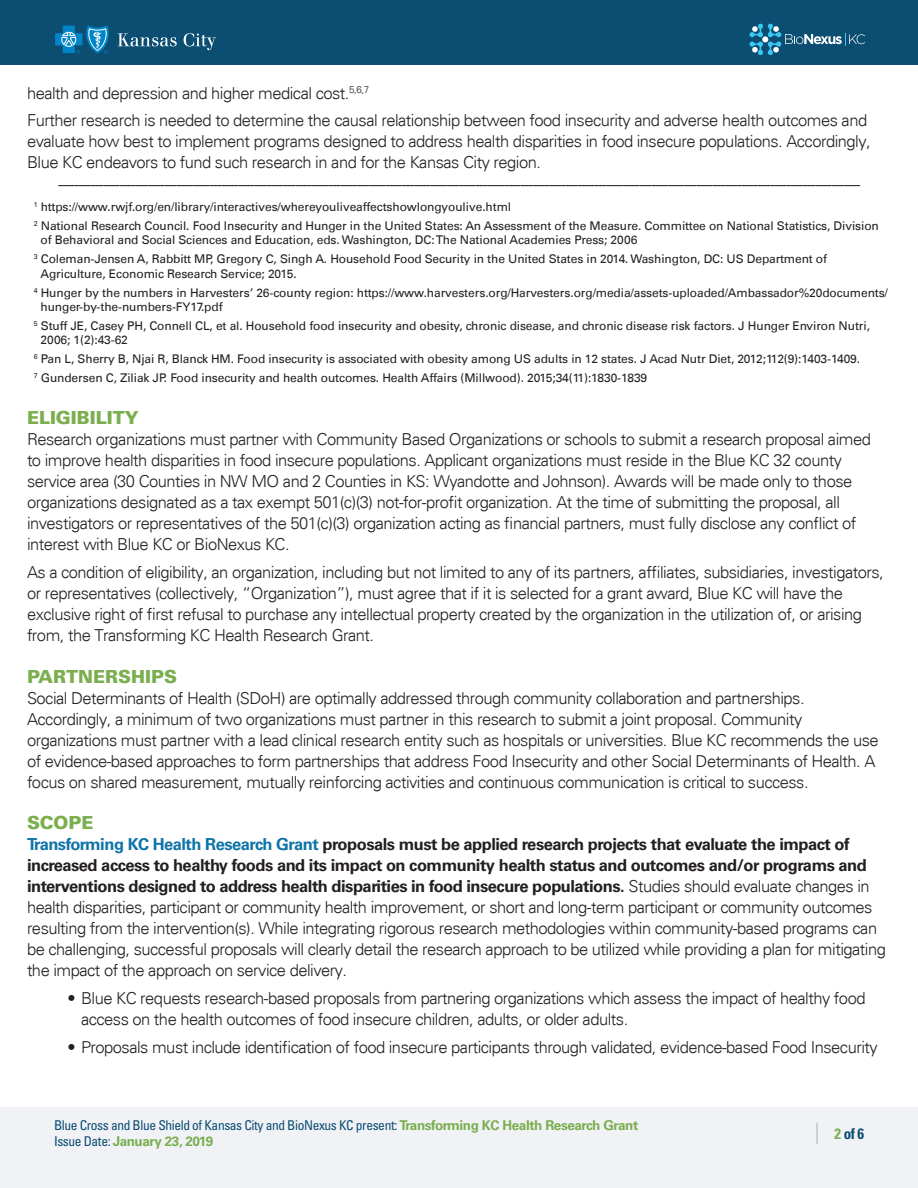
<style>
.page{position:relative;width:918px;height:1188px;background:#fff}
.page>*{position:absolute;margin:0;border:0;box-sizing:border-box;transform-origin:0 0}
.HORG_S1{font:900 18px "Univers LT Std";color:#7aae4e}
.HORG_Body{font:300 16.5px/21px "Univers";letter-spacing:-.03em;color:#231f20}
.t1{font:700 condensed 15px "Univers LT Std";color:#0c4e72}
.t2{font:condensed 13.5px/16.2px "Univers LT Std";letter-spacing:-.03em;color:#0c4e72}
.HORG_Footnote{font:12px/14.4px "Univers LT";letter-spacing:-.01em;color:#231f20}
.s1{font-family:"Univers LT Std";font-weight:700;color:#0e73a8}
.s2{font-family:"Univers LT Std";font-weight:700}
.s3{font-weight:700;font-stretch:normal;color:#7aae4e}
.s4{color:#7aae4e}
</style>
<div class="page">
<div style="left:0;top:1107px;width:918px;height:81px;background:#f1f2f5"></div>
<div style="left:0;top:0;width:918px;height:65px;background:#0c4e72"></div>
<hr style="left:816px;top:1123px;width:2px;height:21px;background:#bec3cf">
<svg style="left:750px;top:24px;width:115px;height:31px"></svg>
<svg style="left:118px;top:33px;width:59px;height:13px"></svg>
<svg style="left:184px;top:33px;width:32px;height:17px"></svg>
<svg style="left:55px;top:25px;width:54px;height:29px"></svg>
<p class="HORG_Body" style="left:27px;top:82px;width:344px">health and depression and higher medical cost.<sup>5,6,7</sup></p>
<p class="HORG_Body" style="left:27px;top:110px;width:845px">Further research is needed to determine the causal relationship between food insecurity and adverse health outcomes and evaluate how best to implement programs designed to address health disparities in food insecure populations. Accordingly,<br>Blue KC endeavors to fund such research in and for the Kansas City region.</p>
<p class="HORG_Body" style="left:58px;top:174px;width:804px">----------------------------------------------------------------------------------------------------------------------------------------------------------------------------------------------------</p>
<p class="HORG_Footnote" style="left:34px;top:200px;width:479px"><sup>1</sup> https://www.rwjf.org/en/library/interactives/whereyouliveaffectshowlongyoulive.html</p>
<p class="HORG_Footnote" style="left:40px;top:219px;width:840px;text-indent:-7px"><sup>2</sup> National Research Council. Food Insecurity and Hunger in the United States: An Assessment of the Measure. Committee on National Statistics, Division of Behavioral and Social Sciences and Education, eds. Washington, DC: The National Academies Press; 2006</p>
<p class="HORG_Footnote" style="left:40px;top:252px;width:788px;text-indent:-7px"><sup>3</sup> Coleman-Jensen A, Rabbitt MP, Gregory C, Singh A. Household Food Security in the United States in 2014. Washington, DC: US Department of<br>Agriculture, Economic Research Service; 2015.</p>
<p class="HORG_Footnote" style="left:40px;top:285px;width:849px;text-indent:-7px"><sup>4</sup> Hunger by the numbers in Harvesters’ 26-county region: https://www.harvesters.org/Harvesters.org/media/assets-uploaded/Ambassador%20documents/ hunger-by-the-numbers-FY17.pdf</p>
<p class="HORG_Footnote" style="left:40px;top:319px;width:831px;text-indent:-7px"><sup>5</sup> Stuff JE, Casey PH, Connell CL, et al. Household food insecurity and obesity, chronic disease, and chronic disease risk factors. J Hunger Environ Nutri,<br>2006; 1(2):43-62</p>
<p class="HORG_Footnote" style="left:34px;top:352px;width:828px"><sup>6</sup> Pan L, Sherry B, Njai R, Blanck HM. Food insecurity is associated with obesity among US adults in 12 states. J Acad Nutr Diet, 2012;112(9):1403-1409.</p>
<p class="HORG_Footnote" style="left:34px;top:371px;width:615px"><sup>7</sup> Gundersen C, Ziliak JP. Food insecurity and health outcomes. Health Affairs (Millwood). 2015;34(11):1830-1839</p>
<p class="HORG_S1" style="left:27px;top:406px;width:113px">ELIGIBILITY</p>
<p class="HORG_Body" style="left:27px;top:429px;width:845px">Research organizations must partner with Community Based Organizations or schools to submit a research proposal aimed to improve health disparities in food insecure populations. Applicant organizations must reside in the Blue KC 32 county service area (30 Counties in NW MO and 2 Counties in KS: Wyandotte and Johnson). Awards will be made only to those organizations designated as a tax exempt 501(c)(3) not-for-profit organization. At the time of submitting the proposal, all investigators or representatives of the 501(c)(3) organization acting as financial partners, must fully disclose any conflict of interest with Blue KC or BioNexus KC.</p>
<p class="HORG_Body" style="left:27px;top:561px;width:858px">As a condition of eligibility, an organization, including but not limited to any of its partners, affiliates, subsidiaries, investigators, or representatives (collectively, “Organization”), must agree that if it is selected for a grant award, Blue KC will have the exclusive right of first refusal to purchase any intellectual property created by the organization in the utilization of, or arising from, the Transforming KC Health Research Grant.</p>
<p class="HORG_S1" style="left:27px;top:665px;width:152px">PARTNERSHIPS</p>
<p class="HORG_Body" style="left:27px;top:687px;width:853px">Social Determinants of Health (SDoH) are optimally addressed through community collaboration and partnerships.<br>Accordingly, a minimum of two organizations must partner in this research to submit a joint proposal. Community organizations must partner with a lead clinical research entity such as hospitals or universities. Blue KC recommends the use of evidence-based approaches to form partnerships that address Food Insecurity and other Social Determinants of Health. A focus on shared measurement, mutually reinforcing activities and continuous communication is critical to success.</p>
<p class="HORG_S1" style="left:27px;top:812px;width:68px">SCOPE</p>
<p class="HORG_Body" style="left:27px;top:834px;width:860px"><span class="s1">Transforming KC Health Research Grant</span> <span class="s2">proposals must be applied research projects that evaluate the impact of increased access to healthy foods and its impact on community health status and outcomes and/or programs and interventions designed to address health disparities in food insecure populations.</span> Studies should evaluate changes in health disparities, participant or community health improvement, or short and long-term participant or community outcomes resulting from the intervention(s). While integrating rigorous research methodologies within community-based programs can be challenging, successful proposals will clearly detail the research approach to be utilized while providing a plan for mitigating the impact of the approach on service delivery.</p>
<p class="HORG_Body" style="left:81px;top:988px;width:786px;text-indent:-14px">• Blue KC requests research-based proposals from partnering organizations which assess the impact of healthy food access on the health outcomes of food insecure children, adults, or older adults.</p>
<p class="HORG_Body" style="left:68px;top:1037px;width:812px">• Proposals must include identification of food insecure participants through validated, evidence-based Food Insecurity</p>
<p class="t2" style="left:54px;top:1117px;width:586px">Blue Cross and Blue Shield of Kansas City and BioNexus KC present: <span class="s3">Transforming KC Health Research Grant<br></span>Issue Date: <span class="s3">January 23, 2019</span></p>
<p class="t1" style="left:835px;top:1124px;width:31px"><span class="s4">2</span> of 6</p>
</div>
